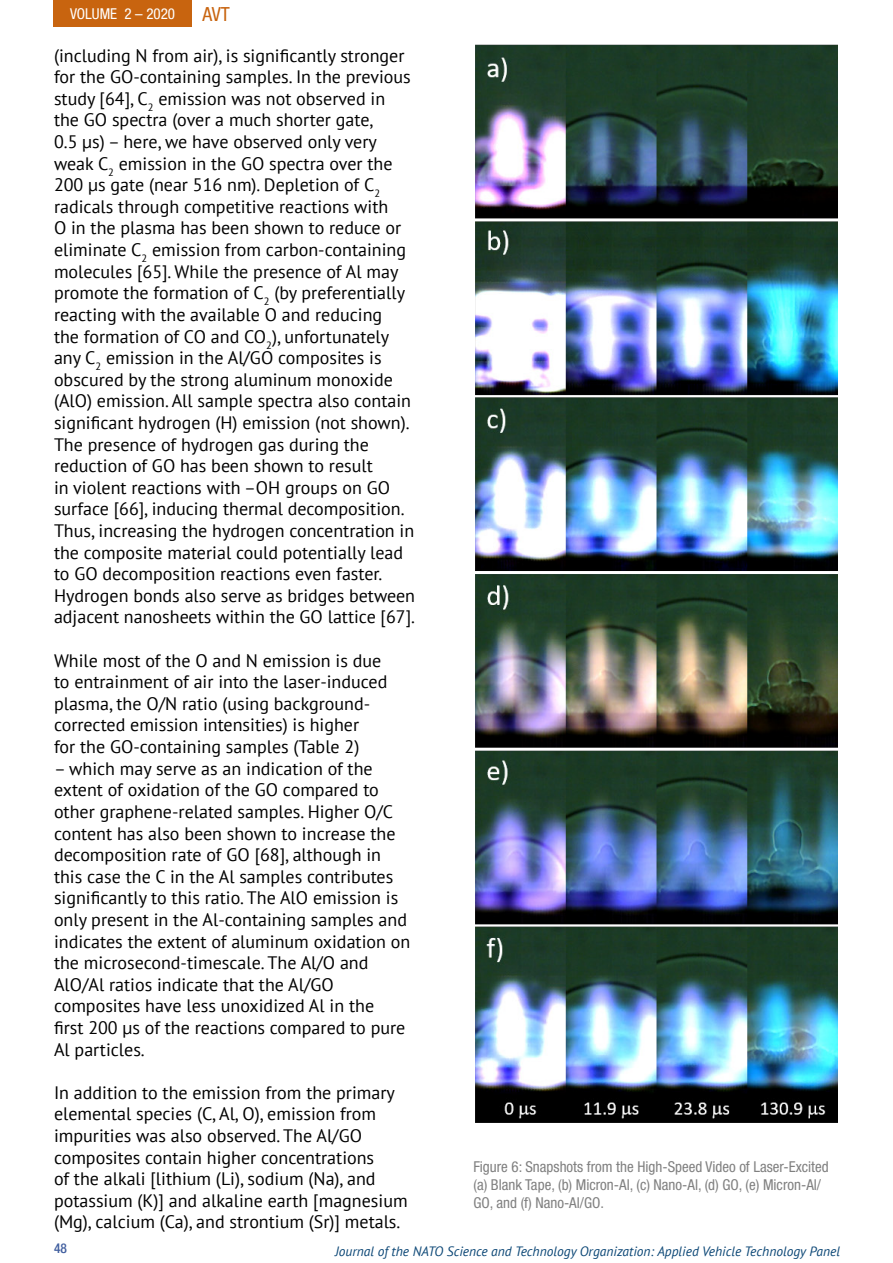
<style>
.page{position:relative;width:893px;height:1263px;background:#fff}
.page>*{position:absolute;margin:0;border:0;box-sizing:border-box;transform-origin:0 0}
.t1{font:italic condensed 19.5px "Helvetica Neue 57";color:#c8640f}
.t2{font:18px/21.6px "PT Sans";color:#000}
.t3{font:italic condensed 15px/18px "Helvetica Neue 57";color:#808080}
.t4{font:italic condensed 15px "Helvetica Neue 57";color:#fff}
.t5{font:italic 13.5px "PT Sans";color:#0c4776}
.t6{font:500 condensed 13.5px "Helvetica Neue LT Std";color:#415f9f}
</style>
<div class="page">
<div style="left:53px;top:0;width:139px;height:26px;background:#c8640f"></div>
<img style="left:475px;top:44px;width:362px;height:1079px">
<p class="t4" style="left:70px;top:5px;width:107px">VOLUME 2 – 2020</p>
<p class="t1" style="left:202px;top:3px;width:29px">AVT</p>
<p class="t2" style="left:54px;top:44px;width:363px">(including N from air), is significantly stronger for the GO-containing samples. In the previous study [64], C<sub>2</sub> emission was not observed in<br>the GO spectra (over a much shorter gate,<br>0.5 μs) – here, we have observed only very weak C<sub>2</sub> emission in the GO spectra over the 200 μs gate (near 516 nm). Depletion of C<sub>2 </sub>radicals through competitive reactions with<br>O in the plasma has been shown to reduce or eliminate C<sub>2</sub> emission from carbon-containing molecules [65]. While the presence of Al may promote the formation of C<sub>2</sub> (by preferentially reacting with the available O and reducing<br>the formation of CO and CO<sub>2</sub>), unfortunately any C<sub>2</sub> emission in the Al/GO composites is obscured by the strong aluminum monoxide (AlO) emission. All sample spectra also contain significant hydrogen (H) emission (not shown).<br>The presence of hydrogen gas during the reduction of GO has been shown to result<br>in violent reactions with –OH groups on GO surface [66], inducing thermal decomposition.<br>Thus, increasing the hydrogen concentration in the composite material could potentially lead to GO decomposition reactions even faster.<br>Hydrogen bonds also serve as bridges between adjacent nanosheets within the GO lattice [67].</p>
<p class="t2" style="left:54px;top:649px;width:335px">While most of the O and N emission is due to entrainment of air into the laser-induced plasma, the O/N ratio (using background&shy;corrected emission intensities) is higher<br>for the GO-containing samples (Table 2)</p>
<p class="t2" style="left:54px;top:757px;width:358px">– which may serve as an indication of the extent of oxidation of the GO compared to other graphene-related samples. Higher O/C content has also been shown to increase the decomposition rate of GO [68], although in this case the C in the Al samples contributes significantly to this ratio. The AlO emission is only present in the Al-containing samples and indicates the extent of aluminum oxidation on the microsecond-timescale. The Al/O and AlO/Al ratios indicate that the Al/GO composites have less unoxidized Al in the<br>first 200 μs of the reactions compared to pure Al particles.</p>
<p class="t2" style="left:54px;top:1081px;width:355px">In addition to the emission from the primary elemental species (C, Al, O), emission from impurities was also observed. The Al/GO composites contain higher concentrations<br>of the alkali [lithium (Li), sodium (Na), and potassium (K)] and alkaline earth [magnesium (Mg), calcium (Ca), and strontium (Sr)] metals.</p>
<p class="t3" style="left:473px;top:1157px;width:357px">Figure 6: Snapshots from the High-Speed Video of Laser-Excited (a) Blank Tape, (b) Micron-Al, (c) Nano-Al, (d) GO, (e) Micron-Al/<br>GO, and (f) Nano-Al/GO.</p>
<p class="t6" style="left:54px;top:1240px;width:14px">48</p>
<p class="t5" style="left:335px;top:1242px;width:507px">Journal of the NATO Science and Technology Organization: Applied Vehicle Technology Panel</p>
</div>
